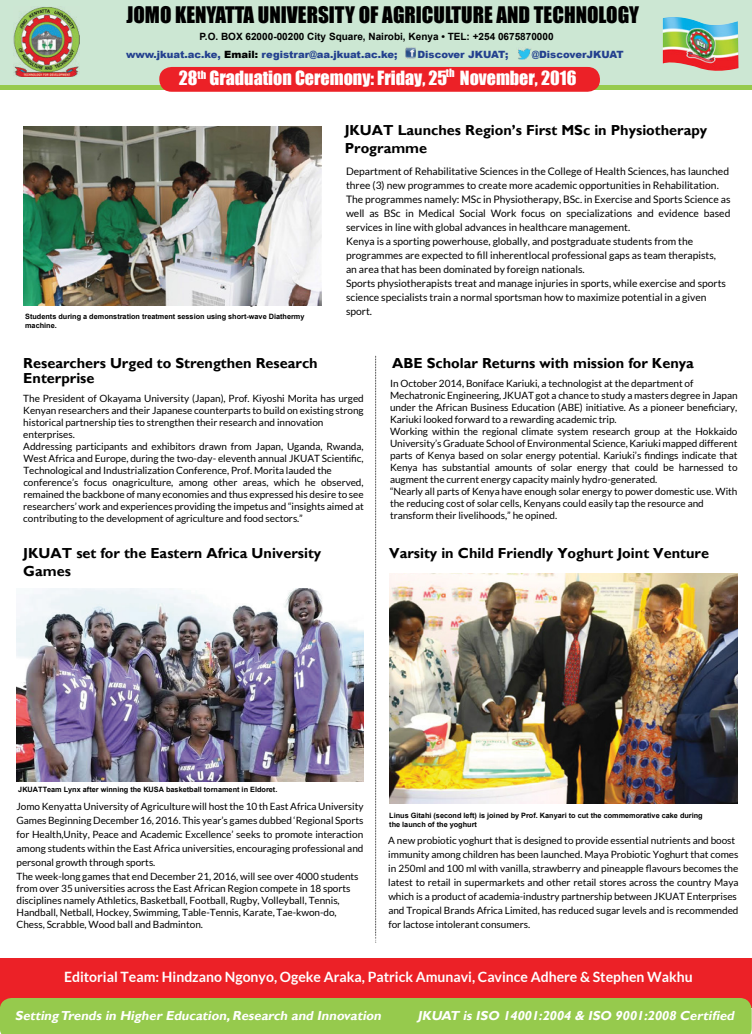
<style>
.page{position:relative;width:752px;height:1034px;background:#fff}
.page>*{position:absolute;margin:0;border:0;box-sizing:border-box;transform-origin:0 0}
.t1{font:21px "Impact";color:#000}
.t2{font:18px "Impact";color:#fff}
.t3{font:700 14.5px/17.4px "Gill Sans";color:#000}
.t4{font:700 14.2px "Lato";color:#fff}
.t5{font:italic 700 13px "Gill Sans";color:#fff}
.t6{font:10.5px "Impact";color:#fff}
.t7{font:10.3px/14px "Lato";color:#000}
.t8{font:10px/12px "Lato";letter-spacing:-.005em;color:#000}
.t9{font:900 10px "Arial";color:#24418f}
.t10{font:700 10px "Arial";color:#000}
.t11{font:700 7.3px/8.8px "Arial";color:#000}
.s1{color:#000}
</style>
<div class="page">
<div style="left:0;top:959px;width:751px;height:49px;background:#ec2127"></div>
<hr style="left:0;top:85px;width:751px;height:4px;background:#96ca4d">
<div style="left:0;top:0;width:751px;height:85px;background:#cce7d3"></div>
<div style="left:159px;top:67px;width:440px;height:25px;background:#ec2127;border-radius:12px"></div>
<img style="left:14px;top:6px;width:65px;height:71px">
<svg style="left:405px;top:47px;width:10px;height:11px"></svg>
<img style="left:518px;top:48px;width:13px;height:2px">
<img style="left:518px;top:50px;width:13px;height:10px">
<svg style="left:375px;top:356px;width:1px;height:587px"></svg>
<img style="left:23px;top:126px;width:298px;height:179px">
<img style="left:389px;top:574px;width:347px;height:229px">
<div style="left:0;top:998px;width:751px;height:36px;background:#96ca4d"></div>
<img style="left:16px;top:588px;width:347px;height:193px">
<img style="left:662px;top:17px;width:76px;height:54px">
<h1 class="t1" style="left:126px;top:-1px;width:514px">JOMO KENYATTA UNIVERSITY OF AGRICULTURE AND TECHNOLOGY</h1>
<p class="t10" style="left:199px;top:30px;width:355px">P.O. BOX 62000-00200 City Square, Nairobi, Kenya • TEL: +254 0675870000</p>
<h2 class="t2" style="left:179px;top:64px;width:399px">28<sup>th</sup> Graduation Ceremony: Friday, 25 November, 2016</h2>
<p class="t9" style="left:126px;top:47px;width:273px">www.jkuat.ac.ke, <span class="s1">Email:</span> registrar@aa.jkuat.ac.ke;</p>
<p class="t9" style="left:417px;top:47px;width:92px">Discover JKUAT;</p>
<p class="t9" style="left:531px;top:47px;width:93px">@DiscoverJKUAT</p>
<p class="t6" style="left:445px;top:64px;width:10px">th</p>
<p class="t11" style="left:250px;top:301px;width:4px">-</p>
<p class="t11" style="left:25px;top:312px;width:281px">Students during a demonstration treatment session using short-wave Diathermy machine.</p>
<h3 class="t3" style="left:344px;top:122px;width:364px">JKUAT Launches Region’s First MSc in Physiotherapy<br>Programme</h3>
<p class="t7" style="left:346px;top:164px;width:386px">Department of Rehabilitative Sciences in the College of Health Sciences, has launched three (3) new programmes to create more academic opportunities in Rehabilitation.<br>The programmes namely: MSc in Physiotherapy, BSc. in Exercise and Sports Science as well as BSc in Medical Social Work focus on specializations and evidence based services in line with global advances in healthcare management.<br>Kenya is a sporting powerhouse, globally, and postgraduate students from the programmes are expected to fill inherentlocal professional gaps as team therapists,<br>an area that has been dominated by foreign nationals.<br>Sports physiotherapists treat and manage injuries in sports, while exercise and sports science specialists train a normal sportsman how to maximize potential in a given sport.</p>
<h3 class="t3" style="left:23px;top:356px;width:296px;line-height:15px">Researchers Urged to Strengthen Research<br>Enterprise</h3>
<p class="t8" style="left:23px;top:392px;width:342px">The President of Okayama University (Japan), Prof. Kiyoshi Morita has urged Kenyan researchers and their Japanese counterparts to build on existing strong historical partnership ties to strengthen their research and innovation enterprises.<br>Addressing participants and exhibitors drawn from Japan, Uganda, Rwanda, West Africa and Europe, during the two-day- eleventh annual JKUAT Scientific, Technological and Industrialization Conference, Prof. Morita lauded the conference’s focus onagriculture, among other areas, which he observed, remained the backbone of many economies and thus expressed his desire to see researchers’ work and experiences providing the impetus and “insights aimed at contributing to the development of agriculture and food sectors.”</p>
<h3 class="t3" style="left:23px;top:545px;width:299px">JKUAT set for the Eastern Africa University<br>Games</h3>
<h3 class="t3" style="left:392px;top:355px;width:303px">ABE Scholar Returns with mission for Kenya</h3>
<p class="t8" style="left:390px;top:377px;width:349px">In October 2014, Boniface Kariuki, a technologist at the department of Mechatronic Engineering, JKUAT got a chance to study a masters degree in Japan under the African Business Education (ABE) initiative. As a pioneer beneficiary, Kariuki looked forward to a rewarding academic trip.<br>Working within the regional climate system research group at the Hokkaido University’s Graduate School of Environmental Science, Kariuki mapped different parts of Kenya based on solar energy potential. Kariuki’s findings indicate that Kenya has substantial amounts of solar energy that could be harnessed to augment the current energy capacity mainly hydro-generated.<br>“Nearly all parts of Kenya have enough solar energy to power domestic use. With the reducing cost of solar cells, Kenyans could easily tap the resource and transform their livelihoods,” he opined.</p>
<h3 class="t3" style="left:389px;top:545px;width:321px">Varsity in Child Friendly Yoghurt Joint Venture</h3>
<p class="t11" style="left:18px;top:785px;width:260px">JKUATTeam Lynx after winning the KUSA basketball tornament in Eldoret.</p>
<p class="t8" style="left:16px;top:799px;width:348px;line-height:14px">Jomo Kenyatta University of Agriculture will host the 10 th East Africa University Games Beginning December 16, 2016. This year’s games dubbed ‘Regional Sports for Health,Unity, Peace and Academic Excellence’ seeks to promote interaction among students within the East Africa universities, encouraging professional and personal growth through sports.<br>The week-long games that end December 21, 2016, will see over 4000 students</p>
<p class="t8" style="left:17px;top:882px;width:335px">from over 35 universities across the East African Region compete in 18 sports disciplines namely Athletics, Basketball, Football, Rugby, Volleyball, Tennis, Handball, Netball, Hockey, Swimming, Table-Tennis, Karate, Tae-kwon-do, Chess, Scrabble, Wood ball and Badminton.</p>
<p class="t11" style="left:389px;top:811px;width:315px">Linus Gitahi (second left) is joined by Prof. Kanyari to cut the commemorative cake during the launch of the yoghurt</p>
<p class="t8" style="left:388px;top:833px;width:351px;line-height:14px">A new probiotic yoghurt that is designed to provide essential nutrients and boost immunity among children has been launched. Maya Probiotic Yoghurt that comes in 250ml and 100 ml with vanilla, strawberry and pineapple flavours becomes the latest to retail in supermarkets and other retail stores across the country Maya which is a product of academia-industry partnership between JKUAT Enterprises and Tropical Brands Africa Limited, has reduced sugar levels and is recommended for lactose intolerant consumers.</p>
<h3 class="t4" style="left:64px;top:969px;width:630px">Editorial Team: Hindzano Ngonyo, Ogeke Araka, Patrick Amunavi, Cavince Adhere &amp; Stephen Wakhu</h3>
<h3 class="t5" style="left:15px;top:1007px;width:370px">SettingTrends in Higher Education,Research and Innovation</h3>
<h3 class="t5" style="left:417px;top:1007px;width:321px">J KUAT is ISO 14001:2004 &amp; ISO 9001:2008 Certified</h3>
</div>
